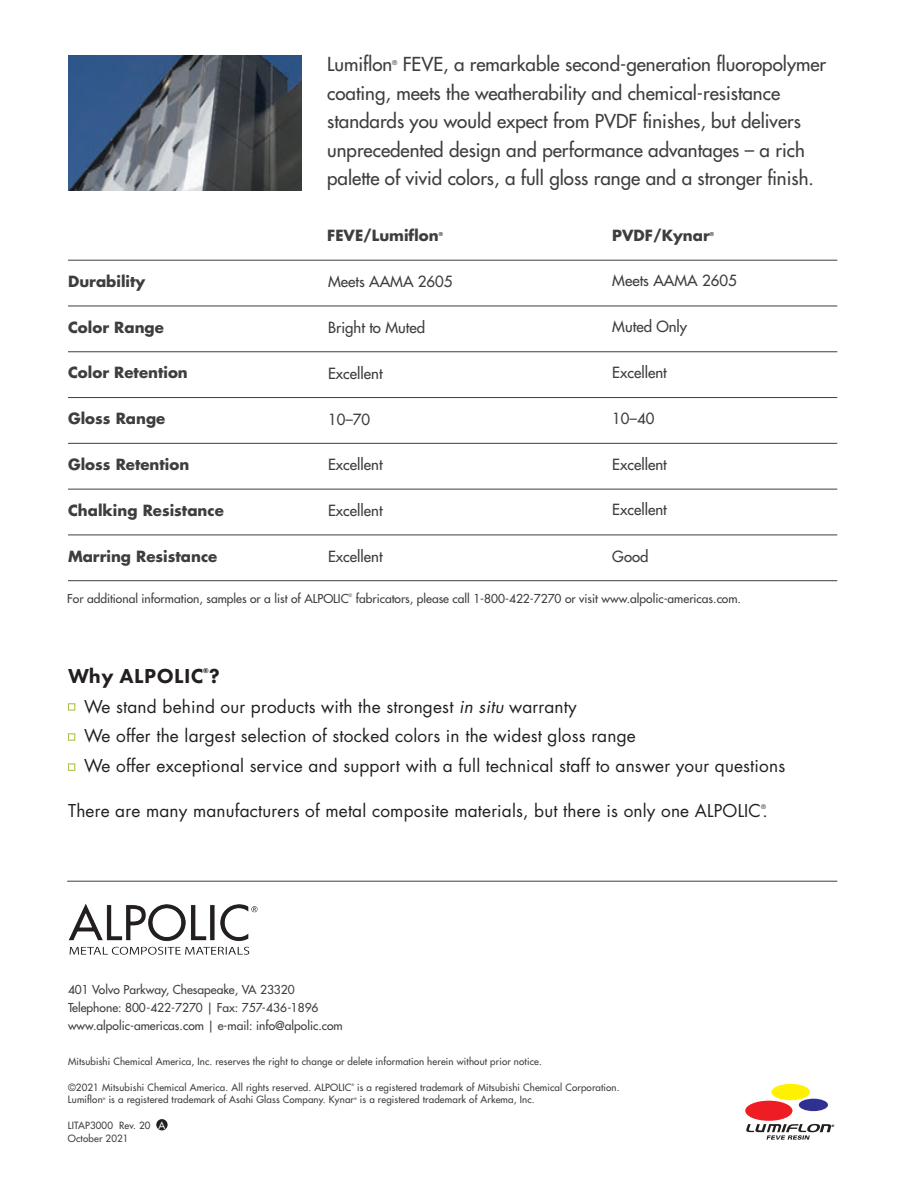
<style>
.page{position:relative;width:918px;height:1188px;background:#fff}
.page>*{position:absolute;margin:0;border:0;box-sizing:border-box;transform-origin:0 0}
.t1{font:800 21px "Futura PT";letter-spacing:.02em;color:#231f20}
.t2{font:500 18.75px/28.5px "Futura Std";color:#3e3e3f}
.t3{font:17.25px/29.8px "Futura Std";letter-spacing:.01em;color:#231f20}
.t4{font:500 15px "Futura Std";color:#3e3e3f}
.t5{font:700 15px "Futura Std";color:#3e3e3f}
.t6{font:500 12px/18px "Futura Std";color:#3e3e3f}
.t7{font:500 9.75px/12.8px "Futura Std";letter-spacing:.015em;color:#3e3e3f}
.t8{font:500 9.75px "Futura Std";color:#fff}
.t9{font:800 7.35px "Futura PT";color:#231f20}
.t10{font:500 6.6px "Futura Std";color:#3e3e3f}
.t11{font:6px "Futura Std";color:#231f20}
.t12{font:700 5.25px "Futura Std";color:#3e3e3f}
.t13{font:4.8px "Futura Std";color:#4b4c4d}
.t14{font:500 3.45px "Futura Std";color:#3e3e3f}
.t15{font:italic 900 expanded 3.3px "Univers";color:#231f20}
.s1{font-style:italic}
</style>
<div class="page">
<img style="left:68px;top:56px;width:234px;height:135px">
<div style="left:745px;top:1101px;width:47px;height:20px;background:#ee1d23;border-radius:50%"></div>
<div style="left:771px;top:1084px;width:39px;height:16px;background:#fff101;border-radius:50%"></div>
<div style="left:799px;top:1099px;width:29px;height:12px;background:#2e3092;border-radius:50%"></div>
<svg style="left:746px;top:1124px;width:86px;height:16px"></svg>
<hr style="left:67px;top:881px;width:770px;height:1px;background:#3e3e3f">
<hr style="left:68px;top:260px;width:769px;height:1px;background:#3e3e3f">
<hr style="left:68px;top:306px;width:769px;height:1px;background:#3e3e3f">
<hr style="left:68px;top:352px;width:769px;height:1px;background:#3e3e3f">
<hr style="left:68px;top:397px;width:769px;height:1px;background:#3e3e3f">
<hr style="left:68px;top:443px;width:769px;height:1px;background:#3e3e3f">
<hr style="left:68px;top:489px;width:769px;height:1px;background:#3e3e3f">
<hr style="left:68px;top:535px;width:769px;height:1px;background:#3e3e3f">
<hr style="left:68px;top:580px;width:769px;height:1px;background:#3e3e3f">
<img style="left:68px;top:903px;width:190px;height:52px">
<div style="left:156px;top:1119px;width:12px;height:11px;background:#231f20;border-radius:50%"></div>
<div style="left:68px;top:703px;width:7px;height:8px;border:1px solid #aebc39"></div>
<div style="left:68px;top:733px;width:7px;height:8px;border:1px solid #aebc39"></div>
<div style="left:68px;top:764px;width:7px;height:7px;border:1px solid #aebc39"></div>
<p class="t2" style="left:327px;top:50px;width:500px;text-indent:76px">FEVE, a remarkable second-generation fluoropolymer coating, meets the weatherability and chemical-resistance standards you would expect from PVDF finishes, but delivers unprecedented design and performance advantages – a rich palette of vivid colors, a full gloss range and a stronger finish.</p>
<h2 class="t2" style="left:327px;top:50px;width:67px">Lumiflon</h2>
<p class="t10" style="left:392px;top:59px;width:7px">®</p>
<h3 class="t5" style="left:68px;top:271px;width:79px">Durability</h3>
<h3 class="t5" style="left:68px;top:317px;width:97px">Color Range</h3>
<h3 class="t5" style="left:68px;top:363px;width:121px">Color Retention</h3>
<h3 class="t5" style="left:68px;top:409px;width:99px">Gloss Range</h3>
<h3 class="t5" style="left:68px;top:454px;width:123px">Gloss Retention</h3>
<h3 class="t5" style="left:68px;top:500px;width:157px">Chalking Resistance</h3>
<h3 class="t5" style="left:327px;top:225px;width:113px">FEVE/Lumiflon</h3>
<p class="t12" style="left:439px;top:231px;width:6px">®</p>
<h3 class="t4" style="left:328px;top:272px;width:126px">Meets AAMA 2605</h3>
<h3 class="t4" style="left:328px;top:318px;width:98px">Bright to Muted</h3>
<h3 class="t4" style="left:328px;top:364px;width:56px">Excellent</h3>
<h3 class="t4" style="left:328px;top:410px;width:44px">10–70</h3>
<h3 class="t4" style="left:328px;top:455px;width:56px">Excellent</h3>
<h3 class="t4" style="left:328px;top:501px;width:56px">Excellent</h3>
<h3 class="t5" style="left:612px;top:226px;width:99px">PVDF/Kynar</h3>
<p class="t12" style="left:710px;top:231px;width:6px">®</p>
<h3 class="t4" style="left:612px;top:272px;width:126px">Meets AAMA 2605</h3>
<h3 class="t4" style="left:612px;top:317px;width:76px">Muted Only</h3>
<h3 class="t4" style="left:612px;top:363px;width:56px">Excellent</h3>
<h3 class="t4" style="left:612px;top:409px;width:44px">10–40</h3>
<h3 class="t4" style="left:612px;top:455px;width:56px">Excellent</h3>
<h3 class="t4" style="left:612px;top:500px;width:56px">Excellent</h3>
<h3 class="t5" style="left:68px;top:546px;width:151px">Marring Resistance</h3>
<h3 class="t4" style="left:328px;top:547px;width:56px">Excellent</h3>
<h3 class="t4" style="left:612px;top:547px;width:38px">Good</h3>
<p class="t6" style="left:67px;top:590px;width:283px">For additional information, samples or a list of ALPOLIC</p>
<p class="t13" style="left:349px;top:592px;width:5px">®</p>
<p class="t6" style="left:356px;top:590px;width:387px">fabricators, please call 1-800-422-7270 or visit www.alpolic-americas.com.</p>
<h1 class="t1" style="left:68px;top:662px;width:153px">Why ALPOLIC ?</h1>
<p class="t9" style="left:203px;top:666px;width:7px">®</p>
<h3 class="t3" style="left:84px;top:691px;width:702px">We stand behind our products with the strongest <span class="s1">in situ</span> warranty<br>We offer the largest selection of stocked colors in the widest gloss range<br>We offer exceptional service and support with a full technical staff to answer your questions</h3>
<h3 class="t3" style="left:68px;top:796px;width:701px">There are many manufacturers of metal composite materials, but there is only one ALPOLIC.</h3>
<p class="t11" style="left:761px;top:802px;width:6px">®</p>
<p class="t6" style="left:68px;top:981px;width:276px">401 Volvo Parkway, Chesapeake, VA 23320<br>Telephone: 800-422-7270 | Fax: 757-436-1896 www.alpolic-americas.com | e-mail: info@alpolic.com</p>
<p class="t7" style="left:68px;top:1055px;width:475px">Mitsubishi Chemical America, Inc. reserves the right to change or delete information herein without prior notice.</p>
<p class="t7" style="left:68px;top:1081px;width:285px">©2021 Mitsubishi Chemical America. All rights reserved. ALPOLIC</p>
<p class="t14" style="left:351px;top:1083px;width:4px">®</p>
<p class="t7" style="left:357px;top:1081px;width:264px">is a registered trademark of Mitsubishi Chemical Corporation.</p>
<p class="t7" style="left:68px;top:1094px;width:36px">Lumiflon</p>
<p class="t14" style="left:103px;top:1097px;width:4px">®</p>
<p class="t7" style="left:109px;top:1094px;width:247px">is a registered trademark of Asahi Glass Company. Kynar</p>
<p class="t14" style="left:354px;top:1097px;width:4px">®</p>
<p class="t7" style="left:360px;top:1094px;width:176px">is a registered trademark of Arkema, Inc.</p>
<p class="t7" style="left:68px;top:1119px;width:84px">LITAP3000 Rev. 20<br>October 2021</p>
<p class="t8" style="left:158px;top:1119px;width:8px">A</p>
<p class="t15" style="left:831px;top:1124px;width:4px">®</p>
</div>
